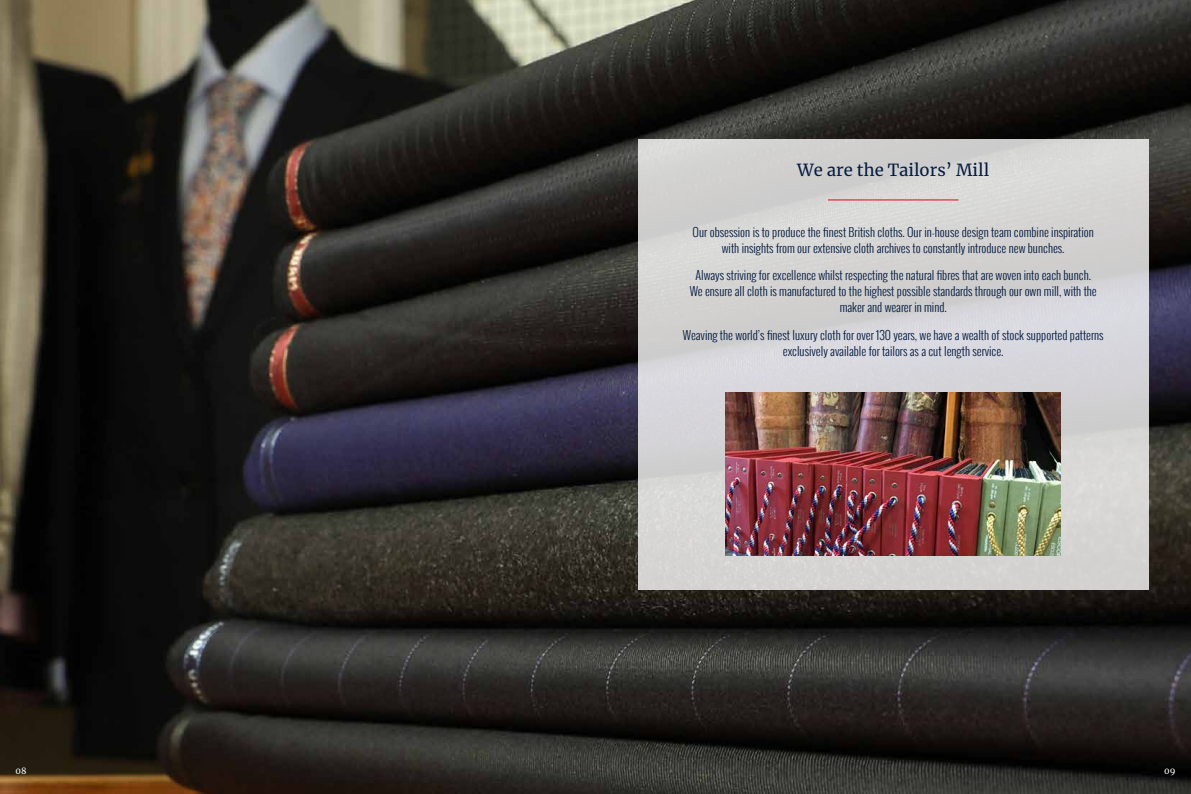
<style>
.page{position:relative;width:1191px;height:794px;background:#fff}
.page>*{position:absolute;margin:0;border:0;box-sizing:border-box;transform-origin:0 0}
.t1{font:16.6px "Merriweather";color:#041c40}
.t2{font:300 12px/16px "Oswald";color:#041c40;text-align:center}
.t3{font:8.6px "Merriweather";color:#fff}
</style>
<div class="page">
<img style="left:0;top:0;width:1191px;height:794px">
<div style="left:638px;top:139px;width:510px;height:451px;background:#d5d4d4"></div>
<hr style="left:828px;top:199px;width:130px;height:1px;background:#e30613">
<img style="left:726px;top:392px;width:334px;height:163px">
<p class="t3" style="left:16px;top:765px;width:13px">08</p>
<h1 class="t1" style="left:797px;top:158px;width:193px">We are the Tailors’ Mill</h1>
<p class="t2" style="left:692px;top:224px;width:403px">Our obsession is to produce the finest British cloths. Our in-house design team combine inspiration with insights from our extensive cloth archives to constantly introduce new bunches.</p>
<p class="t2" style="left:689px;top:267px;width:409px">Always striving for excellence whilst respecting the natural fibres that are woven into each bunch.<br>We ensure all cloth is manufactured to the highest possible standards through our own mill, with the maker and wearer in mind.</p>
<p class="t2" style="left:683px;top:326px;width:422px">Weaving the world’s finest luxury cloth for over 130 years, we have a wealth of stock supported patterns exclusively available for tailors as a cut length service.</p>
<p class="t3" style="left:1164px;top:765px;width:13px">09</p>
</div>
